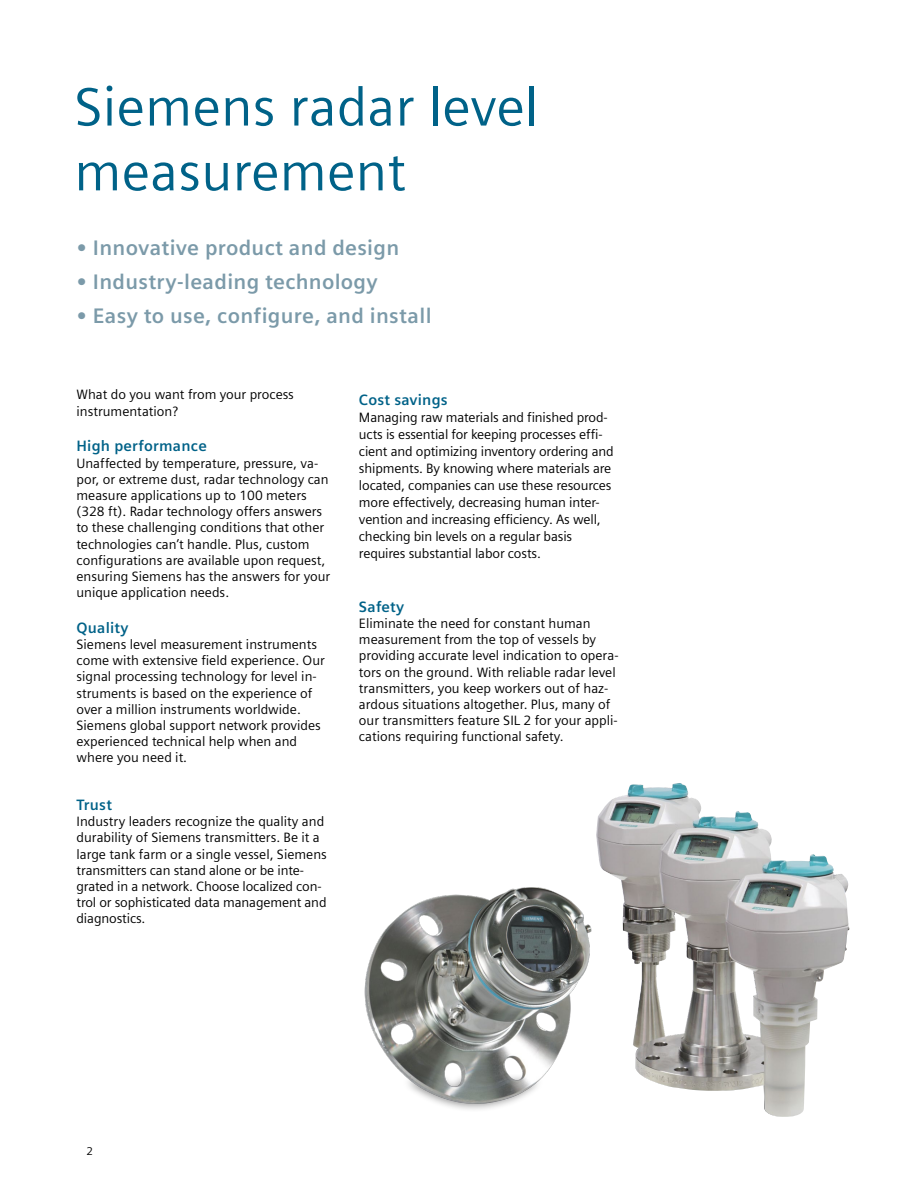
<style>
.page{position:relative;width:918px;height:1188px;background:#fff}
.page>*{position:absolute;margin:0;border:0;box-sizing:border-box;transform-origin:0 0}
.t1{font:54px/64.8px "Siemens Sans";letter-spacing:.005em;color:#006288}
.t2{font:700 21px "Siemens Sans";letter-spacing:.015em;color:#7b9aa9}
.t3{font:700 15px "Siemens Sans";letter-spacing:.015em;color:#006288}
.t4{font:13.5px/16.2px "Siemens Sans";color:#000}
.t5{font:11.25px "Siemens Sans";color:#000}
</style>
<div class="page">
<img style="left:364px;top:887px;width:228px;height:223px">
<img style="left:596px;top:783px;width:236px;height:334px">
<img style="left:832px;top:866px;width:18px;height:101px">
<h1 class="t1" style="left:74px;top:75px;width:466px">Siemens radar level measurement</h1>
<h2 class="t2" style="left:77px;top:236px;width:324px">• Innovative product and design</h2>
<h2 class="t2" style="left:77px;top:270px;width:303px">• Industry-leading technology</h2>
<h2 class="t2" style="left:77px;top:304px;width:357px">• Easy to use, configure, and install</h2>
<p class="t4" style="left:77px;top:387px;width:219px">What do you want from your process instrumentation?</p>
<p class="t3" style="left:77px;top:438px;width:132px">High performance</p>
<p class="t4" style="left:77px;top:455px;width:255px">Unaffected by temperature, pressure, va&shy;por, or extreme dust, radar technology can measure applications up to 100 meters (328 ft). Radar technology offers answers to these challenging conditions that other technologies can’t handle. Plus, custom configurations are available upon request, ensuring Siemens has the answers for your unique application needs.</p>
<p class="t3" style="left:77px;top:619px;width:53px">Quality</p>
<p class="t4" style="left:77px;top:636px;width:250px">Siemens level measurement instruments come with extensive field experience. Our signal processing technology for level in&shy;struments is based on the experience of over a million instruments worldwide.<br>Siemens global support network provides experienced technical help when and where you need it.</p>
<p class="t3" style="left:77px;top:796px;width:37px">Trust</p>
<p class="t4" style="left:77px;top:813px;width:252px">Industry leaders recognize the quality and durability of Siemens transmitters. Be it a large tank farm or a single vessel, Siemens transmitters can stand alone or be inte&shy;grated in a network. Choose localized con&shy;trol or sophisticated data management and diagnostics.</p>
<p class="t3" style="left:359px;top:391px;width:90px">Cost savings</p>
<p class="t4" style="left:359px;top:409px;width:256px;line-height:17px">Managing raw materials and finished prod&shy;ucts is essential for keeping processes effi&shy;cient and optimizing inventory ordering and shipments. By knowing where materials are located, companies can use these resources more effectively, decreasing human inter&shy;vention and increasing efficiency. As well, checking bin levels on a regular basis requires substantial labor costs.</p>
<p class="t3" style="left:359px;top:598px;width:47px">Safety</p>
<p class="t4" style="left:359px;top:615px;width:261px">Eliminate the need for constant human measurement from the top of vessels by providing accurate level indication to opera&shy;tors on the ground. With reliable radar level transmitters, you keep workers out of haz&shy;ardous situations altogether. Plus, many of our transmitters feature SIL 2 for your appli&shy;cations requiring functional safety.</p>
<p class="t5" style="left:87px;top:1145px;width:8px">2</p>
</div>
